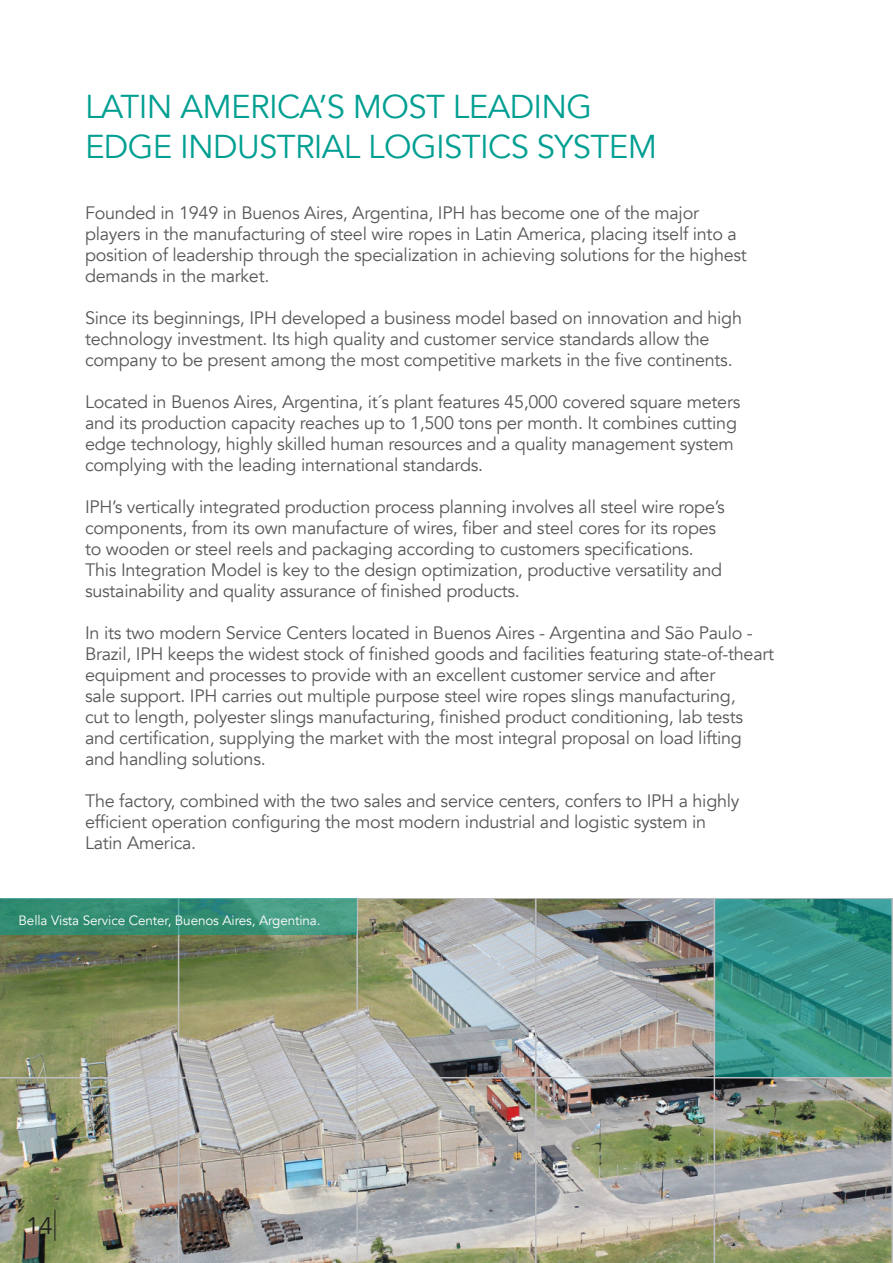
<style>
.page{position:relative;width:893px;height:1263px;background:#fff}
.page>*{position:absolute;margin:0;border:0;box-sizing:border-box;transform-origin:0 0}
.t1{font:33px "Avenir";letter-spacing:-.02em;color:#009f92}
.t2{font:24px "Avenir";color:#231f20}
.t3{font:18px "Avenir";letter-spacing:-.015em;color:#57585a}
.t4{font:13.5px "Avenir";letter-spacing:-.01em;color:#fff}
</style>
<div class="page">
<img style="left:0;top:899px;width:891px;height:364px">
<hr style="left:55px;top:1210px;width:1px;height:31px;background:#231f20">
<svg style="left:715px;top:899px;width:176px;height:178px"></svg>
<hr style="left:891px;top:0;width:2px;height:1263px;background:#bcbdc0">
<hr style="left:714px;top:0;width:1px;height:1263px;background:#bcbdc0">
<hr style="left:535px;top:0;width:1px;height:1263px;background:#bcbdc0">
<hr style="left:356px;top:0;width:2px;height:1263px;background:#bcbdc0">
<hr style="left:178px;top:0;width:1px;height:1263px;background:#bcbdc0">
<hr style="left:0;top:897px;width:893px;height:2px;background:#bcbdc0">
<hr style="left:0;top:1077px;width:893px;height:1px;background:#bcbdc0">
<div style="left:0;top:0;width:893px;height:897px;background:#fff"></div>
<svg style="left:0;top:899px;width:356px;height:36px;fill:#348e74"></svg>
<p class="t1" style="left:85px;top:87px;width:509px">LATIN AMERICA’S MOST LEADING</p>
<p class="t1" style="left:85px;top:127px;width:574px">EDGE INDUSTRIAL LOGISTICS SYSTEM</p>
<p class="t3" style="left:85px;top:202px;width:615px">Founded in 1949 in Buenos Aires, Argentina, IPH has become one of the major</p>
<p class="t3" style="left:85px;top:223px;width:653px">players in the manufacturing of steel wire ropes in Latin America, placing itself into a</p>
<p class="t3" style="left:85px;top:244px;width:663px">position of leadership through the specialization in achieving solutions for the highest</p>
<p class="t3" style="left:85px;top:265px;width:186px">demands in the market.</p>
<p class="t3" style="left:85px;top:307px;width:658px">Since its beginnings, IPH developed a business model based on innovation and high</p>
<p class="t3" style="left:85px;top:328px;width:626px">technology investment. Its high quality and customer service standards allow the</p>
<p class="t3" style="left:85px;top:349px;width:649px">company to be present among the most competitive markets in the five continents.</p>
<p class="t3" style="left:85px;top:391px;width:657px">Located in Buenos Aires, Argentina, it´s plant features 45,000 covered square meters</p>
<p class="t3" style="left:85px;top:412px;width:653px">and its production capacity reaches up to 1,500 tons per month. It combines cutting</p>
<p class="t3" style="left:85px;top:433px;width:650px">edge technology, highly skilled human resources and a quality management system</p>
<p class="t3" style="left:85px;top:454px;width:400px">complying with the leading international standards.</p>
<p class="t3" style="left:85px;top:496px;width:641px">IPH’s vertically integrated production process planning involves all steel wire rope’s</p>
<p class="t3" style="left:85px;top:517px;width:633px">components, from its own manufacture of wires, fiber and steel cores for its ropes</p>
<p class="t3" style="left:85px;top:538px;width:610px">to wooden or steel reels and packaging according to customers specifications.</p>
<p class="t3" style="left:85px;top:559px;width:639px">This Integration Model is key to the design optimization, productive versatility and</p>
<p class="t3" style="left:85px;top:580px;width:436px">sustainability and quality assurance of finished products.</p>
<p class="t3" style="left:85px;top:622px;width:669px">In its two modern Service Centers located in Buenos Aires - Argentina and São Paulo -</p>
<p class="t3" style="left:85px;top:643px;width:691px">Brazil, IPH keeps the widest stock of finished goods and facilities featuring state-of-theart</p>
<p class="t3" style="left:85px;top:664px;width:632px">equipment and processes to provide with an excellent customer service and after</p>
<p class="t3" style="left:85px;top:685px;width:652px">sale support. IPH carries out multiple purpose steel wire ropes slings manufacturing,</p>
<p class="t3" style="left:85px;top:706px;width:659px">cut to length, polyester slings manufacturing, finished product conditioning, lab tests</p>
<p class="t3" style="left:85px;top:727px;width:658px">and certification, supplying the market with the most integral proposal on load lifting</p>
<p class="t3" style="left:85px;top:748px;width:182px">and handling solutions.</p>
<p class="t3" style="left:85px;top:790px;width:656px">The factory, combined with the two sales and service centers, confers to IPH a highly</p>
<p class="t3" style="left:85px;top:811px;width:623px">efficient operation configuring the most modern industrial and logistic system in</p>
<p class="t3" style="left:85px;top:832px;width:113px">Latin America.</p>
<p class="t4" style="left:19px;top:913px;width:303px">Bella Vista Service Center, Buenos Aires, Argentina.</p>
<p class="t2" style="left:26px;top:1211px;width:28px">14</p>
</div>
